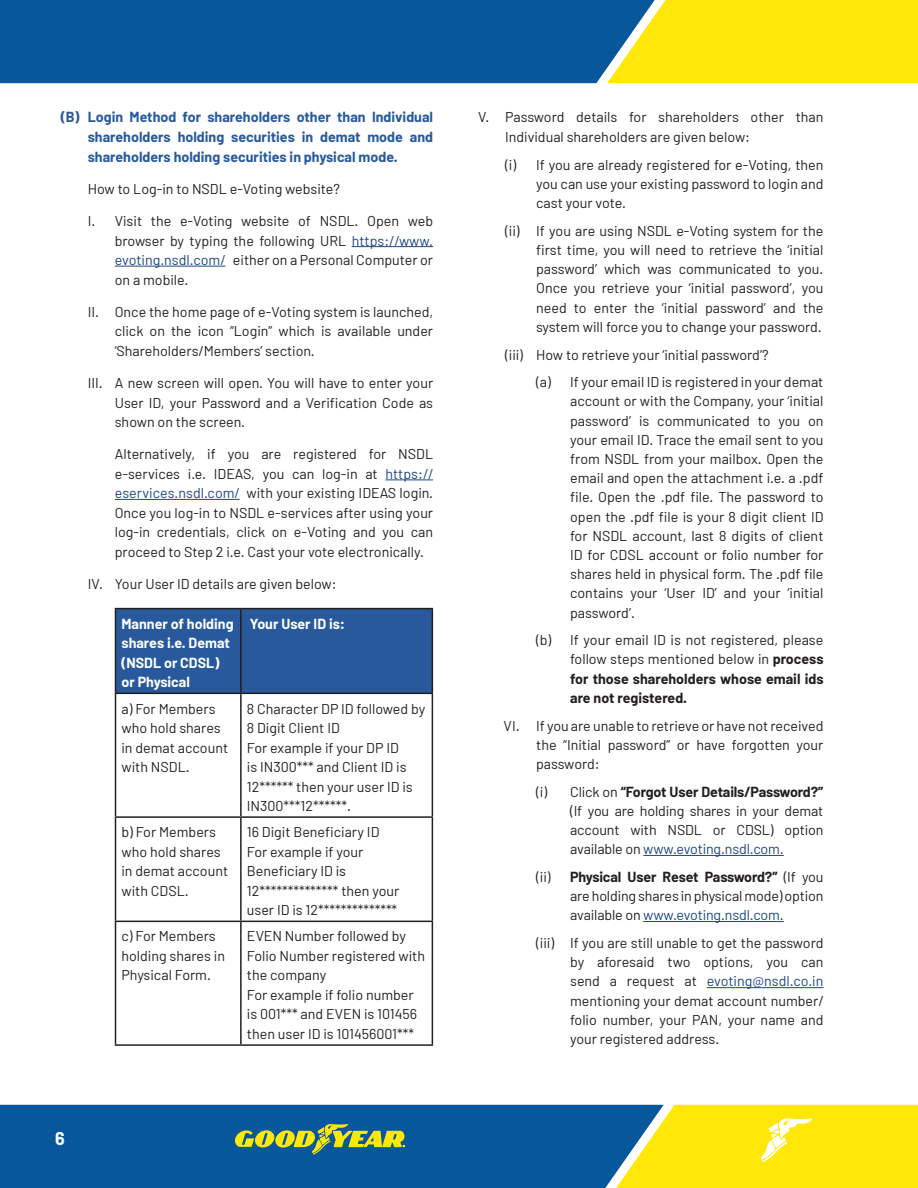
<style>
.page{position:relative;width:918px;height:1188px;background:#fff}
.page>*{position:absolute;margin:0;border:0;box-sizing:border-box;transform-origin:0 0}
.t1{font:700 18px "Barlow";color:#fff}
.t2{font:14.25px/19.5px "Barlow";color:#231f20;text-align:justify}
.t3{font:700 14.25px/19.6px "Barlow";color:#27599c;text-align:justify}
.t4{font:700 14.25px/19.5px "Barlow";color:#fff}
.s1{color:#1d4784}
.s2{font-weight:700}
</style>
<div class="page">
<div style="left:0;top:1105px;width:607px;height:83px;background:#06579c"></div>
<svg style="left:607px;top:1105px;width:311px;height:83px;background:#e9db24"></svg>
<svg style="left:234px;top:1123px;width:171px;height:32px;background:#618b65"></svg>
<div style="left:664px;top:0;width:254px;height:83px;background:#ffe709"></div>
<div style="left:0;top:0;width:664px;height:83px;background:#06579c"></div>
<hr style="left:352px;top:246px;width:81px;height:1px;background:#1d4784">
<hr style="left:115px;top:266px;width:110px;height:1px;background:#1d4784">
<hr style="left:385px;top:480px;width:48px;height:1px;background:#1d4784">
<hr style="left:115px;top:499px;width:125px;height:1px;background:#1d4784">
<div style="left:116px;top:609px;width:316px;height:84px;background:#27599c"></div>
<hr style="left:115px;top:608px;width:126px;height:1px;background:#231f20">
<hr style="left:115px;top:609px;width:1px;height:84px;background:#231f20">
<hr style="left:241px;top:608px;width:192px;height:1px;background:#231f20">
<hr style="left:240px;top:609px;width:2px;height:84px;background:#231f20">
<hr style="left:432px;top:609px;width:1px;height:84px;background:#231f20">
<hr style="left:115px;top:693px;width:126px;height:1px;background:#231f20">
<hr style="left:115px;top:694px;width:1px;height:122px;background:#231f20">
<hr style="left:241px;top:693px;width:192px;height:1px;background:#231f20">
<hr style="left:240px;top:694px;width:2px;height:122px;background:#231f20">
<hr style="left:432px;top:694px;width:1px;height:122px;background:#231f20">
<hr style="left:115px;top:816px;width:126px;height:2px;background:#231f20">
<hr style="left:115px;top:818px;width:1px;height:103px;background:#231f20">
<hr style="left:241px;top:816px;width:192px;height:2px;background:#231f20">
<hr style="left:240px;top:818px;width:2px;height:103px;background:#231f20">
<hr style="left:432px;top:818px;width:1px;height:103px;background:#231f20">
<hr style="left:115px;top:921px;width:126px;height:1px;background:#231f20">
<hr style="left:115px;top:922px;width:1px;height:122px;background:#231f20">
<hr style="left:241px;top:921px;width:192px;height:1px;background:#231f20">
<hr style="left:240px;top:922px;width:2px;height:122px;background:#231f20">
<hr style="left:432px;top:922px;width:1px;height:122px;background:#231f20">
<hr style="left:115px;top:1044px;width:126px;height:2px;background:#231f20">
<hr style="left:241px;top:1044px;width:192px;height:2px;background:#231f20">
<hr style="left:643px;top:855px;width:141px;height:1px;background:#1d4784">
<hr style="left:643px;top:921px;width:141px;height:1px;background:#1d4784">
<hr style="left:707px;top:987px;width:116px;height:1px;background:#1d4784">
<p class="t3" style="left:88px;top:107px;width:347px;text-indent:-27px">(B) Login Method for shareholders other than Individual shareholders holding securities in demat mode and shareholders holding securities in physical mode.</p>
<p class="t2" style="left:88px;top:179px;width:254px">How to Log-in to NSDL e-Voting website?</p>
<p class="t2" style="left:115px;top:211px;width:320px;text-indent:-27px">I. Visit the e-Voting website of NSDL. Open web browser by typing the following URL <span class="s1">https://www. evoting.nsdl.com/</span> either on a Personal Computer or on a mobile.</p>
<p class="t2" style="left:115px;top:302px;width:320px;text-indent:-27px">II. Once the home page of e-Voting system is launched, click on the icon “Login” which is available under ‘Shareholders/Members’ section.</p>
<p class="t2" style="left:115px;top:373px;width:320px;text-indent:-27px">III. A new screen will open. You will have to enter your User ID, your Password and a Verification Code as shown on the screen.</p>
<p class="t2" style="left:115px;top:444px;width:320px">Alternatively, if you are registered for NSDL e-services i.e. IDEAS, you can log-in at <span class="s1">https:// eservices.nsdl.com/</span> with your existing IDEAS login.<br>Once you log-in to NSDL e-services after using your log-in credentials, click on e-Voting and you can proceed to Step 2 i.e. Cast your vote electronically.</p>
<p class="t2" style="left:88px;top:574px;width:250px">IV. Your User ID details are given below:</p>
<p class="t4" style="left:122px;top:614px;width:114px">Manner of holding shares i.e. Demat (NSDL or CDSL) or Physical</p>
<p class="t4" style="left:250px;top:614px;width:97px">Your User ID is:</p>
<p class="t2" style="left:122px;top:698px;width:108px;text-align:left">a) For Members who hold shares in demat account with NSDL.</p>
<p class="t2" style="left:247px;top:698px;width:180px;text-align:left">8 Character DP ID followed by<br>8 Digit Client ID<br>For example if your DP ID<br>is IN300*** and Client ID is<br>12****** then your user ID is<br>IN300***12******.</p>
<p class="t2" style="left:122px;top:822px;width:108px;text-align:left">b) For Members who hold shares in demat account with CDSL.</p>
<p class="t2" style="left:247px;top:822px;width:154px;text-align:left">16 Digit Beneficiary ID<br>For example if your<br>Beneficiary ID is<br>12************** then your user ID is 12**************</p>
<p class="t2" style="left:122px;top:926px;width:105px;text-align:left">c) For Members holding shares in<br>Physical Form.</p>
<p class="t2" style="left:247px;top:926px;width:180px;text-align:left">EVEN Number followed by<br>Folio Number registered with the company<br>For example if folio number is 001*** and EVEN is 101456 then user ID is 101456001***</p>
<p class="t1" style="left:55px;top:1127px;width:11px">6</p>
<p class="t2" style="left:505px;top:107px;width:320px;text-indent:-27px">V. Password details for shareholders other than<br>Individual shareholders are given below:</p>
<p class="t2" style="left:536px;top:155px;width:289px;text-indent:-31px">(i) If you are already registered for e-Voting, then you can use your existing password to login and cast your vote.</p>
<p class="t2" style="left:536px;top:221px;width:289px;text-indent:-31px">(ii) If you are using NSDL e-Voting system for the first time, you will need to retrieve the ‘initial password’ which was communicated to you.<br>Once you retrieve your ‘initial password’, you need to enter the ‘initial password’ and the system will force you to change your password.</p>
<p class="t2" style="left:536px;top:340px;width:289px;line-height:27.8px;text-indent:-31px">(iii) How to retrieve your ‘initial password’?<br>(a) If your email ID is registered in your demat</p>
<p class="t2" style="left:570px;top:391px;width:255px">account or with the Company, your ‘initial password’ is communicated to you on your email ID. Trace the email sent to you from NSDL from your mailbox. Open the email and open the attachment i.e. a .pdf file. Open the .pdf file. The password to open the .pdf file is your 8 digit client ID for NSDL account, last 8 digits of client ID for CDSL account or folio number for shares held in physical form. The .pdf file contains your ‘User ID’ and your ‘initial password’.</p>
<p class="t2" style="left:570px;top:630px;width:255px;text-indent:-34px">(b) If your email ID is not registered, please follow steps mentioned below in <span class="s2">process for those shareholders whose email ids are not registered.</span></p>
<p class="t2" style="left:536px;top:715px;width:289px;text-indent:-33px">VI. If you are unable to retrieve or have not received the “Initial password” or have forgotten your password:</p>
<p class="t2" style="left:570px;top:782px;width:255px;text-indent:-34px">(i) Click on <span class="s2">“Forgot User Details/Password?” </span>(If you are holding shares in your demat account with NSDL or CDSL) option available on <span class="s1">www.evoting.nsdl.com.</span></p>
<p class="t2" style="left:570px;top:867px;width:255px;text-indent:-34px">(ii) <span class="s2">Physical User Reset Password?”</span> (If you are holding shares in physical mode) option available on <span class="s1">www.evoting.nsdl.com.</span></p>
<p class="t2" style="left:570px;top:933px;width:255px;text-indent:-34px">(iii) If you are still unable to get the password by aforesaid two options, you can send a request at <span class="s1">evoting@nsdl.co.in </span>mentioning your demat account number/ folio number, your PAN, your name and your registered address.</p>
</div>
